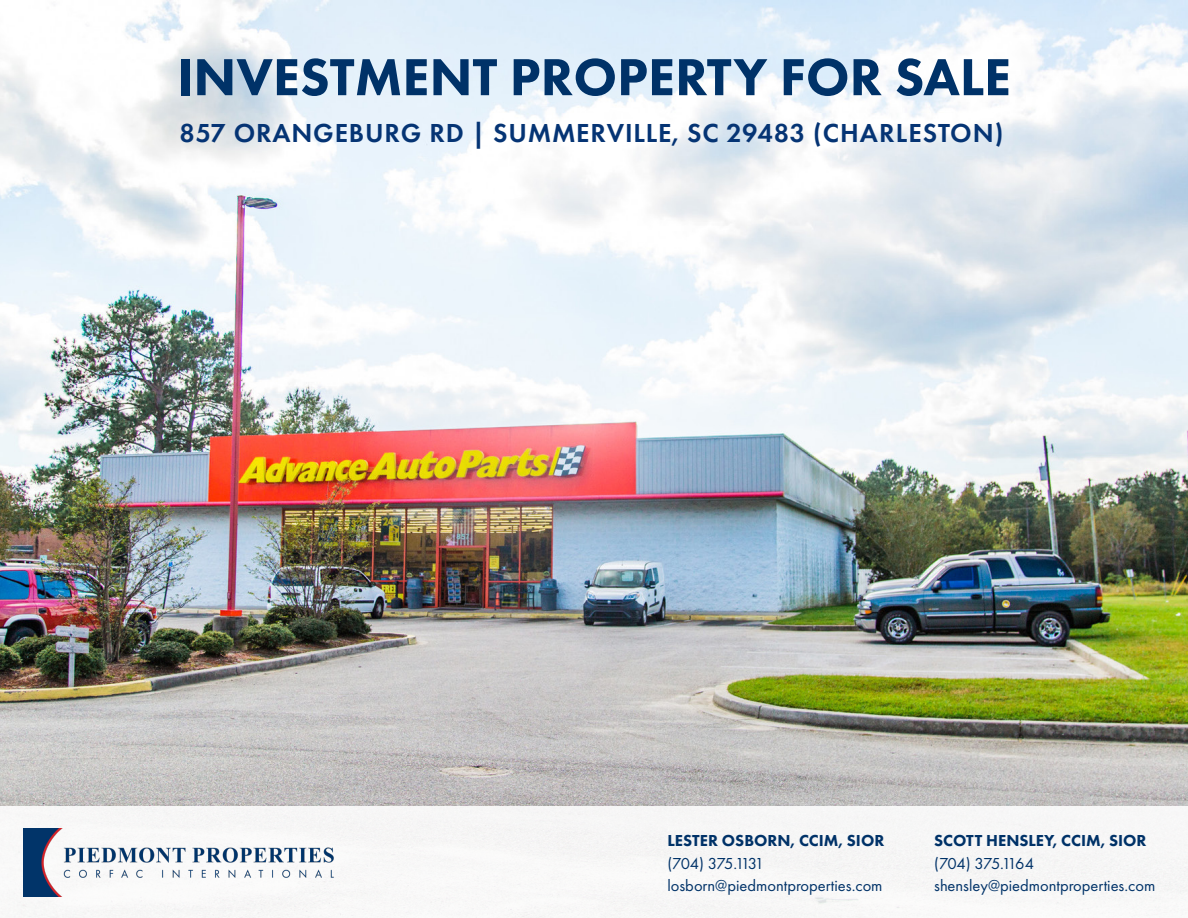
<style>
.page{position:relative;width:1188px;height:918px;background:#fff}
.page>*{position:absolute;margin:0;border:0;box-sizing:border-box;transform-origin:0 0}
.t1{font:800 54px "Futura PT";color:#003268}
.t2{font:600 27px "Futura PT";letter-spacing:.03em;color:#053474}
.t3{font:16.5px "Futura PT";color:#003268}
.t4{font:800 16.5px "Futura PT";color:#003268}
.t5{font:16.5px "Futura PT";letter-spacing:-.09em;color:#003268}
.t6{font:16.5px "Futura PT";letter-spacing:-.05em;color:#003268}
</style>
<div class="page">
<img style="left:0;top:0;width:1188px;height:807px">
<div style="left:0;top:807px;width:1188px;height:111px;background:#f7f7f7"></div>
<img style="left:24px;top:829px;width:310px;height:67px">
<p class="t1" style="left:177px;top:43px;width:836px">INVESTMENT PROPERTY FOR SALE</p>
<p class="t2" style="left:180px;top:116px;width:826px">857 ORANGEBURG RD | SUMMERVILLE, SC 29483 (CHARLESTON)</p>
<p class="t4" style="left:667px;top:830px;width:218px">LESTER OSBORN, CCIM, SIOR</p>
<p class="t5" style="left:667px;top:853px;width:98px">(704) 375.1131</p>
<p class="t3" style="left:667px;top:876px;width:217px">losborn@piedmontproperties.com</p>
<p class="t4" style="left:934px;top:830px;width:214px">SCOTT HENSLEY, CCIM, SIOR</p>
<p class="t6" style="left:934px;top:853px;width:101px">(704) 375.1164</p>
<p class="t3" style="left:934px;top:876px;width:223px">shensley@piedmontproperties.com</p>
</div>
